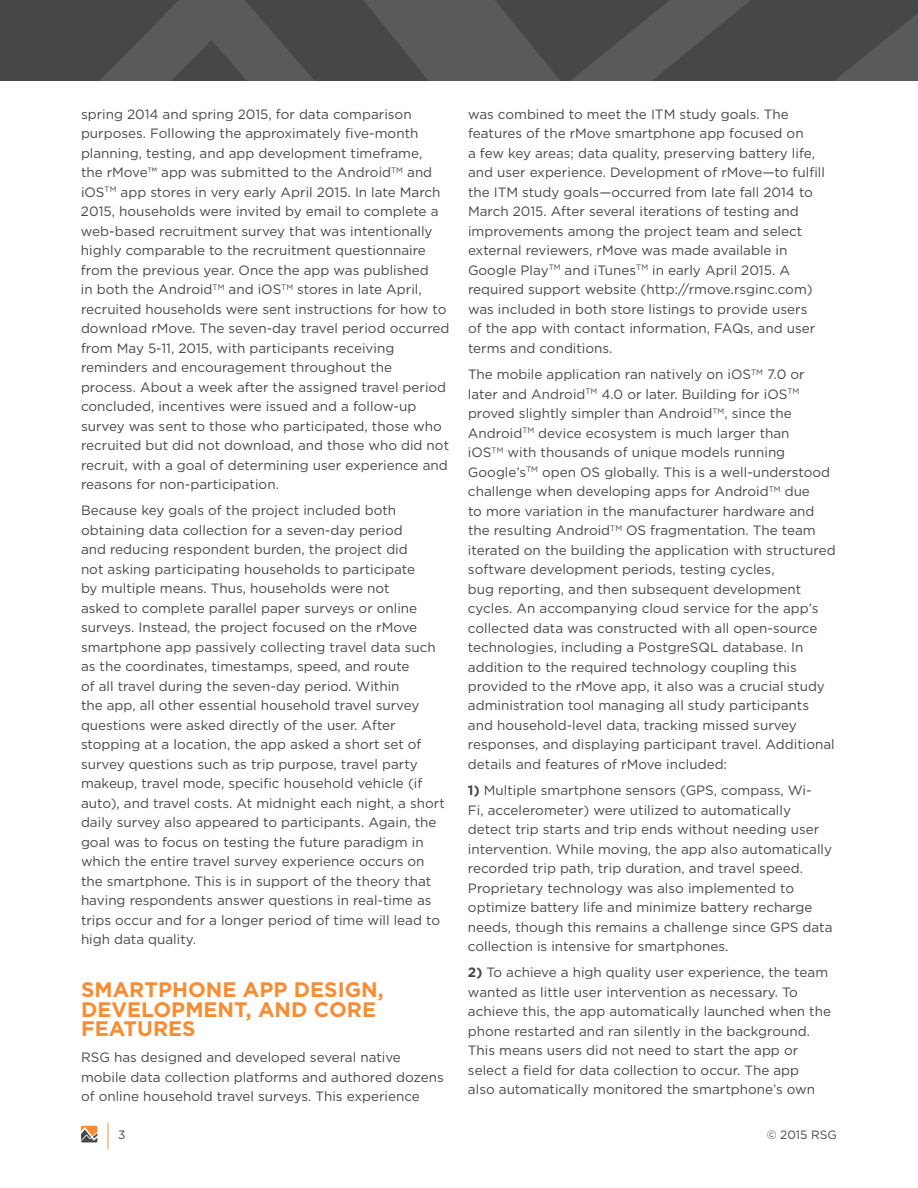
<style>
.page{position:relative;width:918px;height:1188px;background:#fff}
.page>*{position:absolute;margin:0;border:0;box-sizing:border-box;transform-origin:0 0}
.t1{font:700 21px/19.5px "Gotham";color:#f68d34}
.t2{font:13.5px/19.5px "Gotham";color:#464748}
.t3{font:12px "Gotham";color:#464748}
.s1{font-weight:700}
</style>
<div class="page">
<svg style="left:81px;top:1126px;width:16px;height:16px"></svg>
<svg style="left:108px;top:1123px;width:1px;height:26px"></svg>
<svg style="left:0;top:0;width:918px;height:81px;background:#4d4e4f"></svg>
<p class="t2" style="left:81px;top:104px;width:370px">spring 2014 and spring 2015, for data comparison purposes. Following the approximately five-month planning, testing, and app development timeframe,<br>the rMove™ app was submitted to the Android<sup>TM</sup> and iOS<sup>TM</sup> app stores in very early April 2015. In late March 2015, households were invited by email to complete a web-based recruitment survey that was intentionally highly comparable to the recruitment questionnaire from the previous year. Once the app was published<br>in both the Android<sup>TM</sup> and iOS<sup>TM</sup> stores in late April, recruited households were sent instructions for how to download rMove. The seven-day travel period occurred from May 5-11, 2015, with participants receiving reminders and encouragement throughout the process. About a week after the assigned travel period concluded, incentives were issued and a follow-up survey was sent to those who participated, those who recruited but did not download, and those who did not recruit, with a goal of determining user experience and reasons for non-participation.</p>
<p class="t2" style="left:81px;top:501px;width:365px">Because key goals of the project included both obtaining data collection for a seven-day period<br>and reducing respondent burden, the project did<br>not asking participating households to participate<br>by multiple means. Thus, households were not<br>asked to complete parallel paper surveys or online surveys. Instead, the project focused on the rMove smartphone app passively collecting travel data such as the coordinates, timestamps, speed, and route<br>of all travel during the seven-day period. Within<br>the app, all other essential household travel survey questions were asked directly of the user. After stopping at a location, the app asked a short set of survey questions such as trip purpose, travel party makeup, travel mode, specific household vehicle (if auto), and travel costs. At midnight each night, a short daily survey also appeared to participants. Again, the goal was to focus on testing the future paradigm in which the entire travel survey experience occurs on the smartphone. This is in support of the theory that having respondents answer questions in real-time as trips occur and for a longer period of time will lead to high data quality.</p>
<h1 class="t1" style="left:81px;top:980px;width:304px">SMARTPHONE APP DESIGN,<br>DEVELOPMENT, AND CORE<br>FEATURES</h1>
<p class="t2" style="left:81px;top:1047px;width:364px">RSG has designed and developed several native mobile data collection platforms and authored dozens of online household travel surveys. This experience</p>
<p class="t2" style="left:468px;top:104px;width:358px">was combined to meet the ITM study goals. The features of the rMove smartphone app focused on<br>a few key areas; data quality, preserving battery life, and user experience. Development of rMove—to fulfill the ITM study goals—occurred from late fall 2014 to March 2015. After several iterations of testing and improvements among the project team and select external reviewers, rMove was made available in Google Play<sup>TM</sup> and iTunes<sup>TM</sup> in early April 2015. A required support website (http://rmove.rsginc.com) was included in both store listings to provide users<br>of the app with contact information, FAQs, and user terms and conditions.</p>
<p class="t2" style="left:468px;top:364px;width:369px">The mobile application ran natively on iOS<sup>TM</sup> 7.0 or later and Android<sup>TM</sup> 4.0 or later. Building for iOS<sup>TM </sup>proved slightly simpler than Android<sup>TM</sup>, since the Android<sup>TM</sup> device ecosystem is much larger than<br>iOS<sup>TM</sup> with thousands of unique models running Google’s<sup>TM</sup> open OS globally. This is a well-understood challenge when developing apps for Android<sup>TM</sup> due<br>to more variation in the manufacturer hardware and the resulting Android<sup>TM</sup> OS fragmentation. The team iterated on the building the application with structured software development periods, testing cycles,<br>bug reporting, and then subsequent development cycles. An accompanying cloud service for the app’s collected data was constructed with all open-source technologies, including a PostgreSQL database. In addition to the required technology coupling this provided to the rMove app, it also was a crucial study administration tool managing all study participants and household-level data, tracking missed survey responses, and displaying participant travel. Additional details and features of rMove included:</p>
<p class="t2" style="left:468px;top:780px;width:366px"><span class="s1">1)</span> Multiple smartphone sensors (GPS, compass, Wi-<br>Fi, accelerometer) were utilized to automatically detect trip starts and trip ends without needing user intervention. While moving, the app also automatically recorded trip path, trip duration, and travel speed.<br>Proprietary technology was also implemented to optimize battery life and minimize battery recharge needs, though this remains a challenge since GPS data collection is intensive for smartphones.</p>
<p class="t2" style="left:468px;top:963px;width:365px"><span class="s1">2)</span> To achieve a high quality user experience, the team wanted as little user intervention as necessary. To achieve this, the app automatically launched when the phone restarted and ran silently in the background.<br>This means users did not need to start the app or select a field for data collection to occur. The app<br>also automatically monitored the smartphone’s own</p>
<p class="t3" style="left:118px;top:1127px;width:9px">3</p>
<p class="t3" style="left:767px;top:1127px;width:72px">© 2015 RSG</p>
</div>
